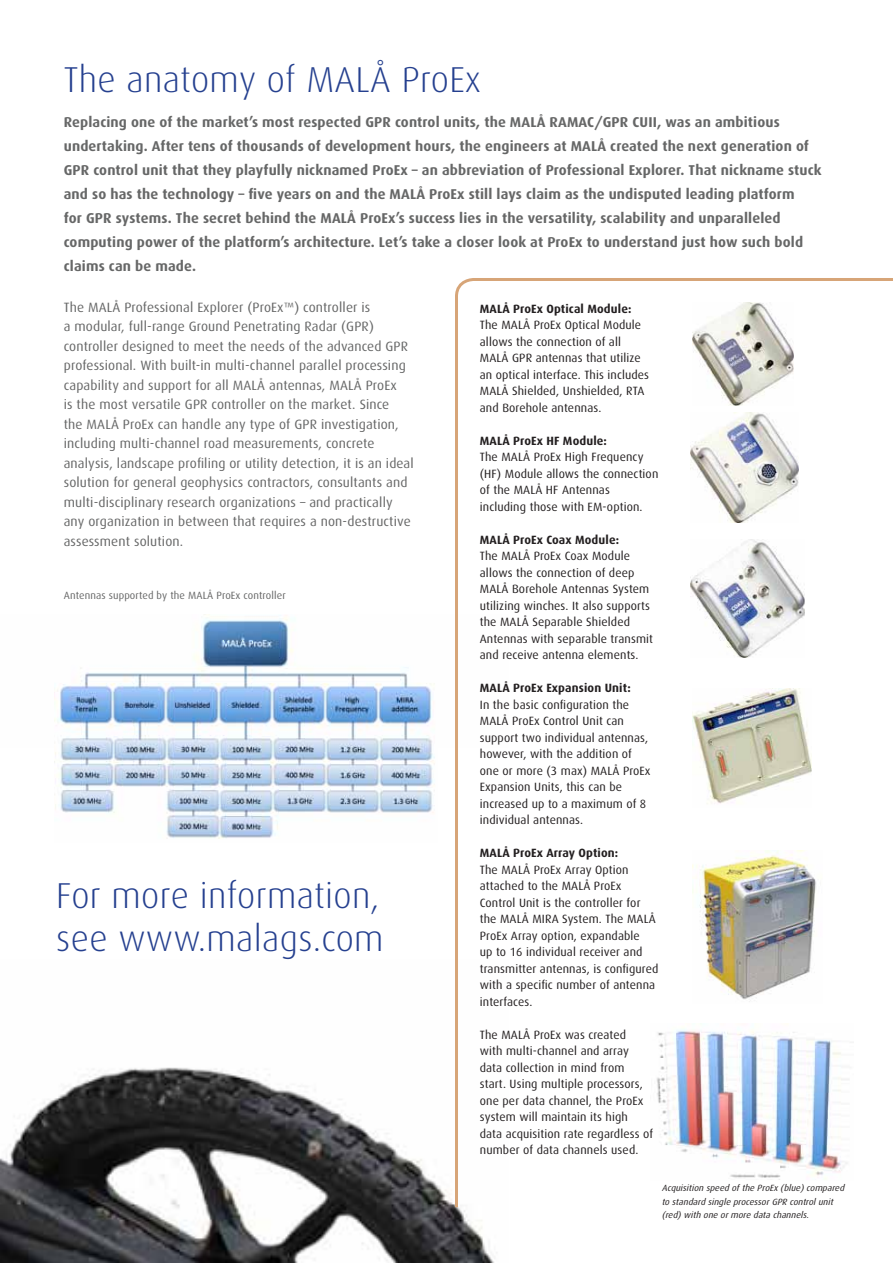
<style>
.page{position:relative;width:893px;height:1263px;background:#fff}
.page>*{position:absolute;margin:0;border:0;box-sizing:border-box;transform-origin:0 0}
.t1{font:300 36px/43.2px "Dax";letter-spacing:.01em;color:#25408f}
.t2{font:700 14.25px/24px "Dax";letter-spacing:.01em;color:#666767}
.t3{font:13.5px/19.5px "Dax";letter-spacing:.01em;color:#666767}
.t4{font:12px/16.5px "Dax";letter-spacing:.01em;color:#231f20}
.t5{font:700 12px "Dax";letter-spacing:.01em;color:#231f20}
.t6{font:10.5px "Dax";letter-spacing:.01em;color:#666767}
.t7{font:italic 9px/13.5px "Dax";color:#231f20}
</style>
<div class="page">
<img style="left:0;top:692px;width:455px;height:571px">
<div style="left:0;top:748px;width:520px;height:211px;background:#fff"></div>
<img style="left:55px;top:614px;width:383px;height:225px">
<svg style="left:455px;top:278px;width:437px;height:985px"></svg>
<h1 class="t1" style="left:64px;top:58px;width:419px">The anatomy of MALÅ ProEx</h1>
<p class="t2" style="left:64px;top:110px;width:759px">Replacing one of the market’s most respected GPR control units, the MALÅ RAMAC/GPR CUII, was an ambitious undertaking. After tens of thousands of development hours, the engineers at MALÅ created the next generation of GPR control unit that they playfully nicknamed ProEx – an abbreviation of Professional Explorer. That nickname stuck and so has the technology – five years on and the MALÅ ProEx still lays claim as the undisputed leading platform<br>for GPR systems. The secret behind the MALÅ ProEx’s success lies in the versatility, scalability and unparalleled computing power of the platform’s architecture. Let’s take a closer look at ProEx to understand just how such bold claims can be made.</p>
<p class="t3" style="left:64px;top:297px;width:351px">The MALÅ Professional Explorer (ProEx™) controller is<br>a modular, full-range Ground Penetrating Radar (GPR) controller designed to meet the needs of the advanced GPR professional. With built-in multi-channel parallel processing capability and support for all MALÅ antennas, MALÅ ProEx<br>is the most versatile GPR controller on the market. Since<br>the MALÅ ProEx can handle any type of GPR investigation, including multi-channel road measurements, concrete analysis, landscape profiling or utility detection, it is an ideal solution for general geophysics contractors, consultants and multi-disciplinary research organizations – and practically any organization in between that requires a non-destructive assessment solution.</p>
<p class="t6" style="left:64px;top:590px;width:224px">Antennas supported by the MALÅ ProEx controller</p>
<h1 class="t1" style="left:56px;top:875px;width:329px">For more information, see www.malags.com</h1>
<p class="t5" style="left:480px;top:302px;width:153px">MALÅ ProEx Optical Module:</p>
<p class="t4" style="left:480px;top:317px;width:171px">The MALÅ ProEx Optical Module allows the connection of all<br>MALÅ GPR antennas that utilize an optical interface. This includes<br>MALÅ Shielded, Unshielded, RTA and Borehole antennas.</p>
<p class="t5" style="left:480px;top:434px;width:129px">MALÅ ProEx HF Module:</p>
<p class="t4" style="left:480px;top:449px;width:180px">The MALÅ ProEx High Frequency (HF) Module allows the connection of the MALÅ HF Antennas including those with EM-option.</p>
<p class="t5" style="left:480px;top:533px;width:141px">MALÅ ProEx Coax Module:</p>
<p class="t4" style="left:480px;top:548px;width:175px">The MALÅ ProEx Coax Module allows the connection of deep<br>MALÅ Borehole Antennas System utilizing winches. It also supports the MALÅ Separable Shielded<br>Antennas with separable transmit and receive antenna elements.</p>
<p class="t5" style="left:480px;top:681px;width:152px">MALÅ ProEx Expansion Unit:</p>
<p class="t4" style="left:480px;top:696px;width:172px">In the basic configuration the<br>MALÅ ProEx Control Unit can support two individual antennas, however, with the addition of one or more (3 max) MALÅ ProEx<br>Expansion Units, this can be increased up to a maximum of 8 individual antennas.</p>
<p class="t5" style="left:480px;top:846px;width:140px">MALÅ ProEx Array Option:</p>
<p class="t4" style="left:480px;top:861px;width:180px">The MALÅ ProEx Array Option attached to the MALÅ ProEx<br>Control Unit is the controller for the MALÅ MIRA System. The MALÅ<br>ProEx Array option, expandable<br>up to 16 individual receiver and transmitter antennas, is configured with a specific number of antenna interfaces.</p>
<p class="t4" style="left:480px;top:1026px;width:175px">The MALÅ ProEx was created<br>with multi-channel and array data collection in mind from start. Using multiple processors, one per data channel, the ProEx system will maintain its high data acquisition rate regardless of number of data channels used.</p>
<p class="t7" style="left:662px;top:1181px;width:186px">Acquisition speed ofthe ProEx (blue)compared to standard single processorGPR controlunit (red)with one ormore data channels.</p>
</div>
